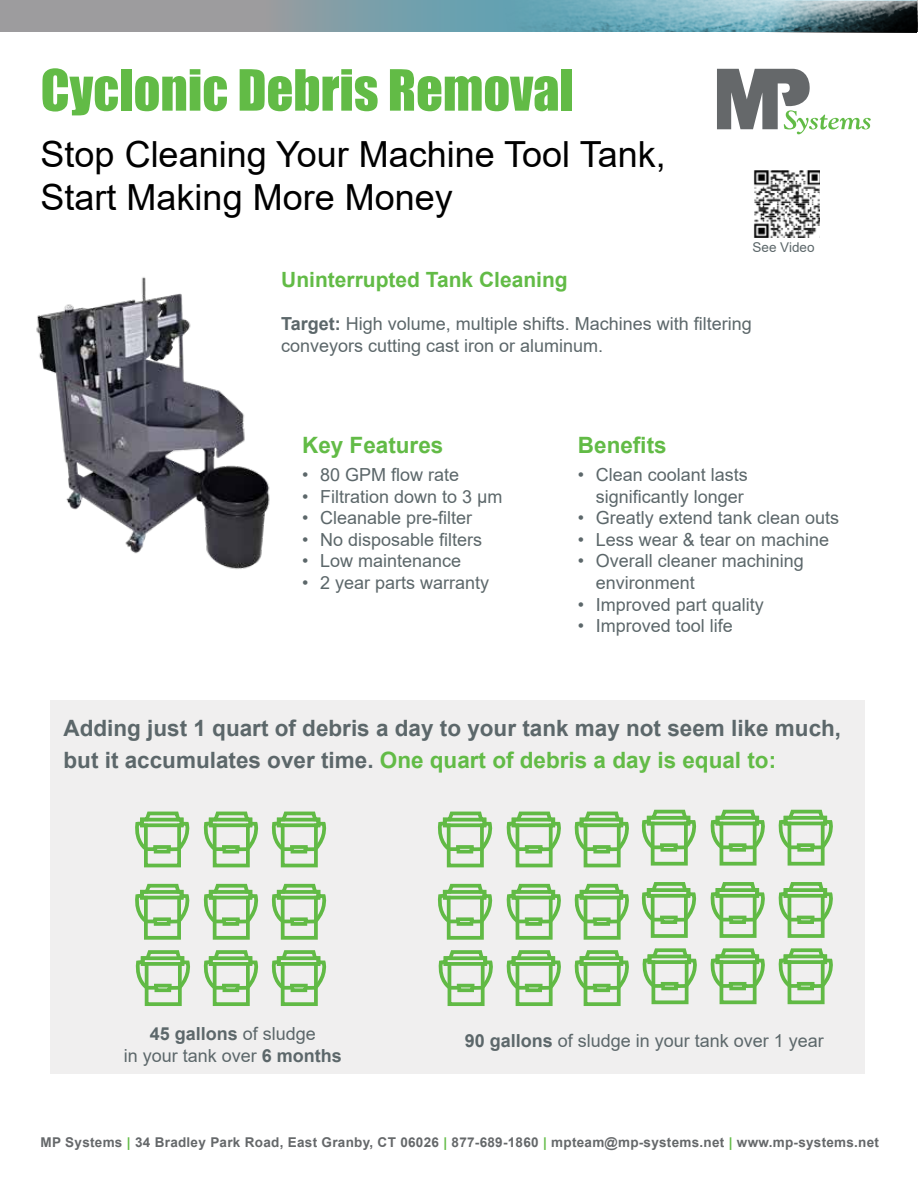
<style>
.page{position:relative;width:918px;height:1188px;background:#fff}
.page>*{position:absolute;margin:0;border:0;box-sizing:border-box;transform-origin:0 0}
.t1{font:52.5px "Impact";color:#62bb46}
.t2{font:36px/43.2px "Arial";color:#000}
.t3{font:700 22.5px/31.5px "Arial";color:#5c676a}
.t4{font:700 22.5px "Arial";color:#62bb46}
.t5{font:700 21px "Arial";color:#62bb46}
.t6{font:18px/21.6px "Arial";color:#5c676a}
.t7{font:700 13.5px "Arial";letter-spacing:.02em;color:#65686a}
.t8{font:13.5px "Arial";color:#5c676a}
.s1{font-weight:700}
.s2{color:#62bb46}
</style>
<div class="page">
<div style="left:51px;top:700px;width:814px;height:373px;background:#f0efef"></div>
<img style="left:36px;top:277px;width:234px;height:292px">
<svg style="left:717px;top:69px;width:154px;height:65px"></svg>
<svg style="left:0;top:1px;width:317px;height:31px;background:#9b9c9e"></svg>
<img style="left:317px;top:0;width:601px;height:32px">
<img style="left:753px;top:171px;width:66px;height:66px">
<svg style="left:135px;top:811px;width:55px;height:57px"></svg>
<svg style="left:438px;top:811px;width:55px;height:57px"></svg>
<svg style="left:642px;top:809px;width:55px;height:57px"></svg>
<svg style="left:204px;top:811px;width:55px;height:57px"></svg>
<svg style="left:507px;top:811px;width:54px;height:57px"></svg>
<svg style="left:711px;top:809px;width:54px;height:57px"></svg>
<svg style="left:272px;top:811px;width:55px;height:57px"></svg>
<svg style="left:575px;top:811px;width:54px;height:57px"></svg>
<svg style="left:779px;top:809px;width:54px;height:57px"></svg>
<svg style="left:135px;top:883px;width:55px;height:57px"></svg>
<svg style="left:438px;top:883px;width:55px;height:57px"></svg>
<svg style="left:642px;top:882px;width:55px;height:56px"></svg>
<svg style="left:204px;top:883px;width:55px;height:57px"></svg>
<svg style="left:507px;top:883px;width:54px;height:57px"></svg>
<svg style="left:711px;top:882px;width:54px;height:56px"></svg>
<svg style="left:272px;top:883px;width:55px;height:57px"></svg>
<svg style="left:575px;top:883px;width:54px;height:57px"></svg>
<svg style="left:779px;top:882px;width:54px;height:56px"></svg>
<svg style="left:272px;top:950px;width:55px;height:56px"></svg>
<svg style="left:575px;top:950px;width:54px;height:56px"></svg>
<svg style="left:779px;top:948px;width:54px;height:57px"></svg>
<svg style="left:204px;top:950px;width:55px;height:56px"></svg>
<svg style="left:507px;top:950px;width:54px;height:56px"></svg>
<svg style="left:711px;top:948px;width:54px;height:57px"></svg>
<svg style="left:136px;top:950px;width:54px;height:56px"></svg>
<svg style="left:439px;top:950px;width:54px;height:56px"></svg>
<svg style="left:643px;top:948px;width:54px;height:57px"></svg>
<h1 class="t1" style="left:41px;top:49px;width:535px">Cyclonic Debris Removal</h1>
<h2 class="t2" style="left:41px;top:132px;width:627px">Stop Cleaning Your Machine Tool Tank,<br>Start Making More Money</h2>
<p class="t8" style="left:753px;top:238px;width:64px">See Video</p>
<p class="t5" style="left:281px;top:265px;width:288px">Uninterrupted Tank Cleaning</p>
<p class="t6" style="left:281px;top:313px;width:472px"><span class="s1">Target:</span> High volume, multiple shifts. Machines with filtering conveyors cutting cast iron or aluminum.</p>
<p class="t4" style="left:302px;top:429px;width:143px">Key Features</p>
<p class="t6" style="left:302px;top:464px;width:159px">• 80 GPM flow rate</p>
<p class="t6" style="left:302px;top:485px;width:202px">• Filtration down to 3 μm</p>
<p class="t6" style="left:302px;top:507px;width:172px">• Cleanable pre-filter</p>
<p class="t6" style="left:302px;top:529px;width:182px">• No disposable filters</p>
<p class="t6" style="left:302px;top:550px;width:161px">• Low maintenance</p>
<p class="t6" style="left:302px;top:572px;width:189px">• 2 year parts warranty</p>
<p class="t4" style="left:578px;top:429px;width:90px">Benefits</p>
<p class="t6" style="left:578px;top:464px;width:172px;text-align:right">• Clean coolant lasts significantly longer</p>
<p class="t6" style="left:578px;top:507px;width:263px">• Greatly extend tank clean outs</p>
<p class="t6" style="left:578px;top:529px;width:253px">• Less wear &amp; tear on machine</p>
<p class="t6" style="left:596px;top:550px;width:210px;text-indent:-18px">• Overall cleaner machining environment</p>
<p class="t6" style="left:578px;top:593px;width:188px">• Improved part quality</p>
<p class="t6" style="left:578px;top:615px;width:157px">• Improved tool life</p>
<p class="t3" style="left:64px;top:713px;width:779px">Adding just 1 quart of debris a day to your tank may not seem like much, but it accumulates over time. <span class="s2">One quart of debris a day is equal to:</span></p>
<p class="t6" style="left:124px;top:1023px;width:220px;text-align:center"><span class="s1">45 gallons</span> of sludge<br>in your tank over <span class="s1">6 months</span></p>
<p class="t6" style="left:465px;top:1030px;width:361px"><span class="s1">90 gallons</span> of sludge in your tank over 1 year</p>
<p class="t7" style="left:41px;top:1133px;width:840px">MP Systems <span class="s2">|</span> 34 Bradley Park Road, East Granby, CT 06026 <span class="s2">|</span> 877-689-1860 <span class="s2">|</span> mpteam@mp-systems.net <span class="s2">|</span> www.mp-systems.net</p>
</div>
